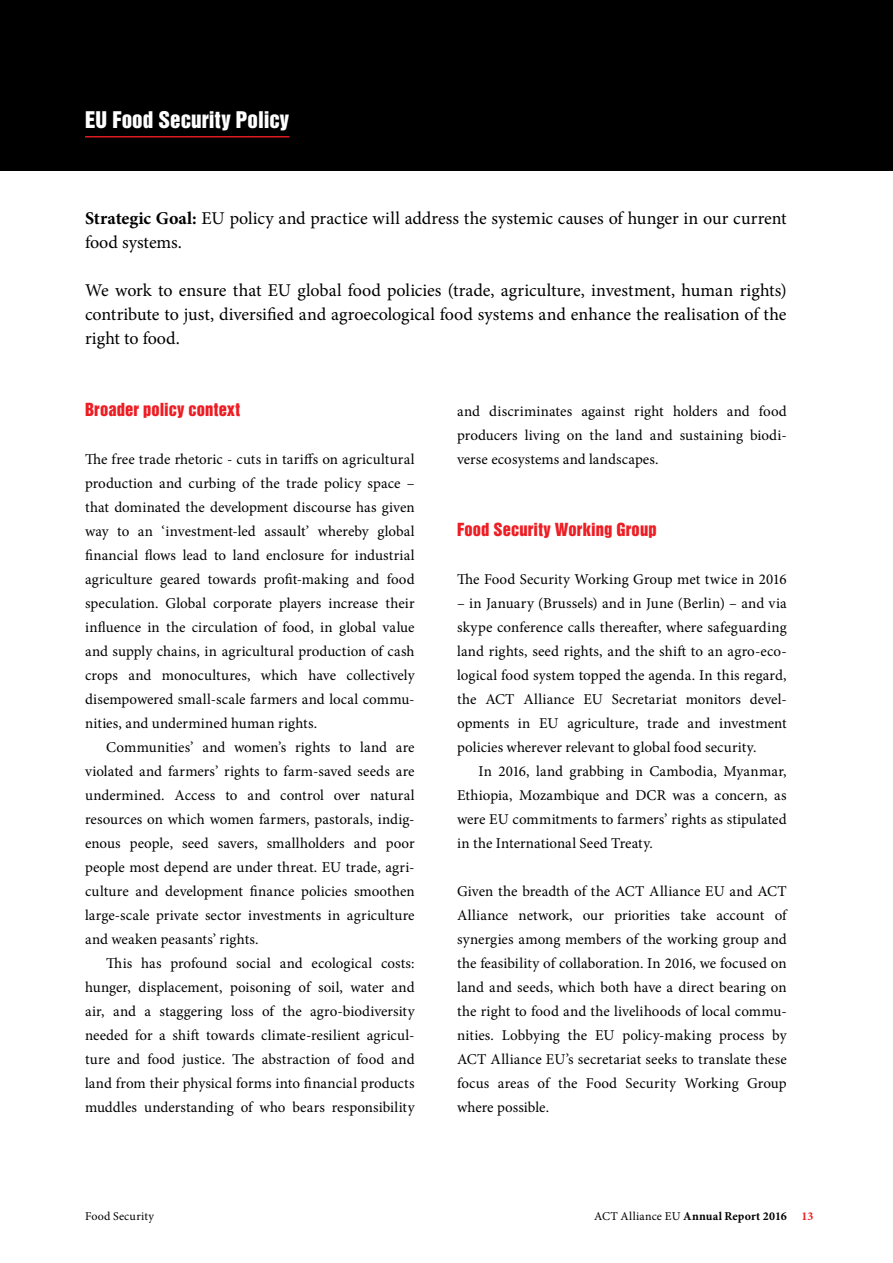
<style>
.page{position:relative;width:893px;height:1263px;background:#fff}
.page>*{position:absolute;margin:0;border:0;box-sizing:border-box;transform-origin:0 0}
.Header_1_Section{font:21px "Helvetica Inserat";color:#fff}
.Intro{font:18px/24px "Minion Pro";color:#000}
.Header_2{font:16.5px "Helvetica Inserat";letter-spacing:.005em;color:#ed1d24}
.t1{font:15px/24px "Minion Pro";letter-spacing:.005em;color:#000;text-align:justify}
.t2{font:700 12px "Minion Pro";letter-spacing:.01em;color:#000}
.t3{font:12px "Minion Pro";letter-spacing:.02em;color:#000}
.s1{font-weight:700}
.s2{font-weight:400}
.s3{color:#ed1d24}
</style>
<div class="page">
<div style="left:0;top:0;width:893px;height:170px;background:#000"></div>
<hr style="left:85px;top:136px;width:204px;height:1px;background:#ed1d24">
<p class="Header_1_Section" style="left:85px;top:107px;width:206px">EU Food Security Policy</p>
<p class="Intro" style="left:85px;top:206px;width:703px"><span class="s1">Strategic Goal:</span> EU policy and practice will address the systemic causes of hunger in our current food systems.</p>
<p class="Intro" style="left:85px;top:278px;width:703px;text-align:justify">We work to ensure that EU global food policies (trade, agriculture, investment, human rights) contribute to just, diversified and agroecological food systems and enhance the realisation of the right to food.</p>
<p class="Header_2" style="left:85px;top:399px;width:157px">Broader policy context</p>
<p class="t1" style="left:85px;top:447px;width:331px">The free trade rhetoric - cuts in tariffs on agricultural production and curbing of the trade policy space – that dominated the development discourse has given way to an ‘investment-led assault’ whereby global financial flows lead to land enclosure for industrial agriculture geared towards profit-making and food speculation. Global corporate players increase their influence in the circulation of food, in global value and supply chains, in agricultural production of cash crops and monocultures, which have collectively disempowered small-scale farmers and local commu&shy;nities, and undermined human rights.</p>
<p class="t1" style="left:85px;top:735px;width:331px;text-indent:21px">Communities’ and women’s rights to land are violated and farmers’ rights to farm-saved seeds are undermined. Access to and control over natural resources on which women farmers, pastorals, indig&shy;enous people, seed savers, smallholders and poor people most depend are under threat. EU trade, agri&shy;culture and development finance policies smoothen large-scale private sector investments in agriculture and weaken peasants’ rights.</p>
<p class="t1" style="left:85px;top:951px;width:331px;text-indent:21px">This has profound social and ecological costs: hunger, displacement, poisoning of soil, water and air, and a staggering loss of the agro-biodiversity needed for a shift towards climate-resilient agricul&shy;ture and food justice. The abstraction of food and land from their physical forms into financial products muddles understanding of who bears responsibility</p>
<p class="t1" style="left:457px;top:399px;width:331px">and discriminates against right holders and food producers living on the land and sustaining biodi&shy;verse ecosystems and landscapes.</p>
<p class="Header_2" style="left:457px;top:519px;width:201px">Food Security Working Group</p>
<p class="t1" style="left:457px;top:567px;width:331px">The Food Security Working Group met twice in 2016</p>
<p class="t1" style="left:457px;top:591px;width:331px">– in January (Brussels) and in June (Berlin) – and via skype conference calls thereafter, where safeguarding land rights, seed rights, and the shift to an agro-eco&shy;logical food system topped the agenda. In this regard, the ACT Alliance EU Secretariat monitors devel&shy;opments in EU agriculture, trade and investment policies wherever relevant to global food security.</p>
<p class="t1" style="left:457px;top:759px;width:331px;text-indent:21px">In 2016, land grabbing in Cambodia, Myanmar, Ethiopia, Mozambique and DCR was a concern, as were EU commitments to farmers’ rights as stipulated in the International Seed Treaty.</p>
<p class="t1" style="left:457px;top:879px;width:331px">Given the breadth of the ACT Alliance EU and ACT Alliance network, our priorities take account of synergies among members of the working group and the feasibility of collaboration. In 2016, we focused on land and seeds, which both have a direct bearing on the right to food and the livelihoods of local commu&shy;nities. Lobbying the EU policy-making process by ACT Alliance EU’s secretariat seeks to translate these focus areas of the Food Security Working Group where possible.</p>
<p class="t3" style="left:85px;top:1208px;width:70px">Food Security</p>
<p class="t2" style="left:594px;top:1208px;width:221px"><span class="s2">ACT Alliance EU</span> Annual Report 2016 <span class="s3">13</span></p>
</div>
